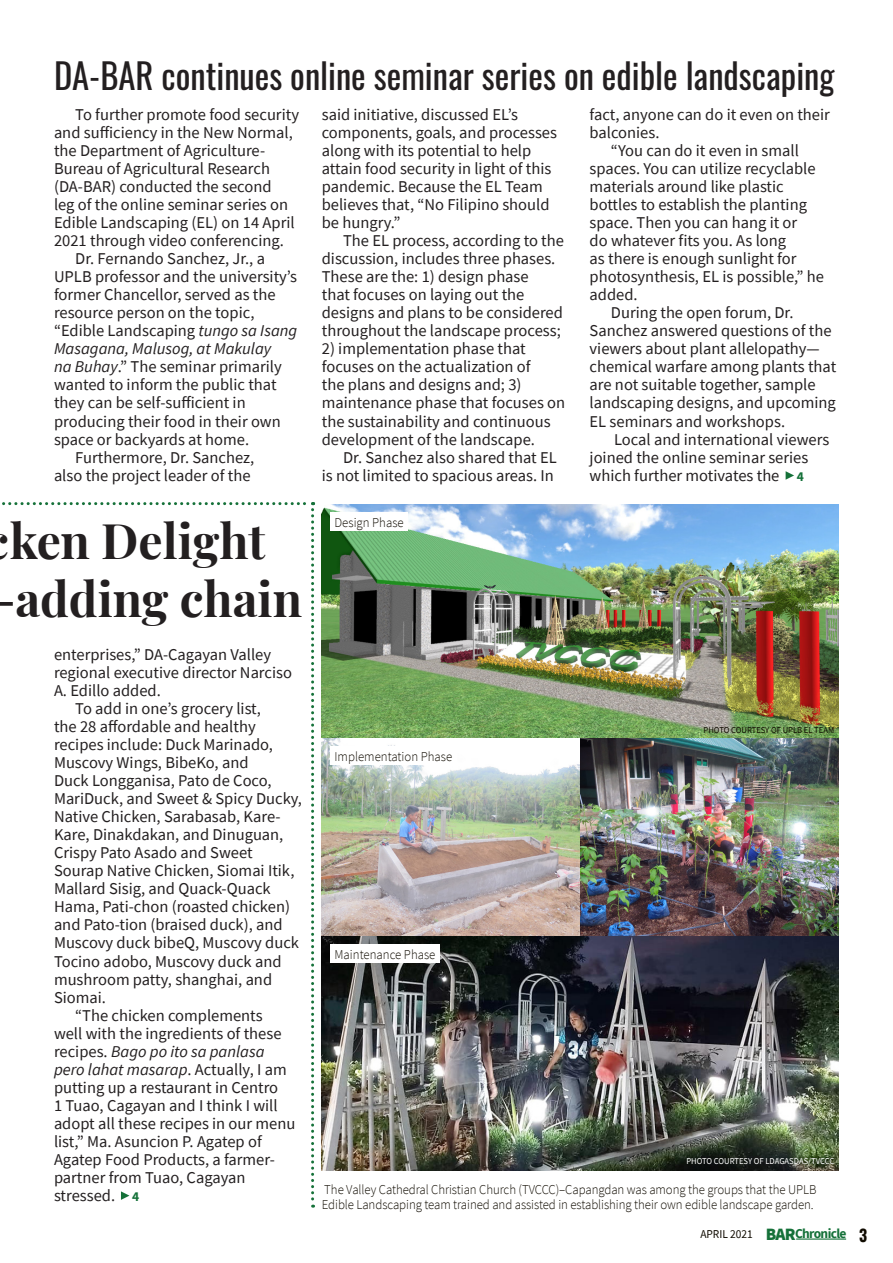
<style>
.page{position:relative;width:893px;height:1263px;background:#fff}
.page>*{position:absolute;margin:0;border:0;box-sizing:border-box;transform-origin:0 0}
.t1{font:700 48px/57.6px "Playfair Display";color:#231f20;text-align:center}
.Headline{font:34.65px "Oswald";color:#231f20}
.Headline-2{font:900 17.25px "Source Sans Pro";color:#157139}
.t2{font:16.5px/18px "Source Sans Pro";color:#231f20}
.Captions{font:700 16.5px "Oswald";color:#100b00;scale:.95 1}
.Captions-2{font:300 13.5px/15px "Source Sans Pro";letter-spacing:-.005em;color:#100b00;scale:.95 1}
.Headline-3{font:700 13.5px "Source Sans Pro";letter-spacing:-.05em;color:#157139}
.Contents{font:700 13.5px "Source Sans Pro";color:#157139}
.Captions-3{font:12px "Source Sans Pro";color:#100b00;scale:.95 1}
.Captions-4{font:9px "Source Sans Pro";color:#fff;scale:.95 1}
.Captions-5{font:9px "Source Sans Pro";color:#100b00;scale:.95 1}
.s1{font-style:italic}
</style>
<div class="page">
<hr style="left:796px;top:1238px;width:50px;height:1px;background:#157139">
<svg style="left:786px;top:471px;width:8px;height:9px"></svg>
<svg style="left:2px;top:502px;width:312px;height:705px"></svg>
<img style="left:322px;top:504px;width:517px;height:666px">
<div style="left:330px;top:513px;width:78px;height:18px;background:#fff"></div>
<div style="left:330px;top:747px;width:126px;height:18px;background:#fff"></div>
<div style="left:330px;top:945px;width:110px;height:18px;background:#fff"></div>
<p class="Headline" style="left:54px;top:45px;width:782px">DA-BAR continues online seminar series on edible landscaping</p>
<p class="t2" style="left:322px;top:106px;width:237px">said initiative, discussed EL’s components, goals, and processes along with its potential to help attain food security in light of this pandemic. Because the EL Team believes that, “No Filipino should be hungry.”</p>
<p class="t2" style="left:322px;top:232px;width:244px;text-indent:21px">The EL process, according to the discussion, includes three phases.<br>These are the: 1) design phase<br>that focuses on laying out the designs and plans to be considered throughout the landscape process;</p>
<p class="t2" style="left:322px;top:340px;width:245px">2) implementation phase that focuses on the actualization of<br>the plans and designs and; 3) maintenance phase that focuses on the sustainability and continuous development of the landscape.</p>
<p class="t2" style="left:322px;top:448px;width:237px;text-align:right">Dr. Sanchez also shared that EL<br>is not limited to spacious areas. In</p>
<p class="t2" style="left:54px;top:106px;width:247px;text-indent:21px">To further promote food security and sufficiency in the New Normal, the Department of Agriculture-Bureau of Agricultural Research (DA-BAR) conducted the second<br>leg of the online seminar series on Edible Landscaping (EL) on 14 April 2021 through video conferencing.</p>
<p class="t2" style="left:54px;top:250px;width:245px;text-indent:21px">Dr. Fernando Sanchez, Jr., a<br>UPLB professor and the university’s former Chancellor, served as the resource person on the topic, “Edible Landscaping <span class="s1">tungo sa Isang<br>Masagana, Malusog, at Makulay<br>na Buhay</span>.” The seminar primarily wanted to inform the public that they can be self-sufficient in producing their food in their own space or backyards at home.</p>
<p class="t2" style="left:54px;top:448px;width:202px;text-align:right">Furthermore, Dr. Sanchez, also the project leader of the</p>
<p class="t2" style="left:590px;top:106px;width:242px">fact, anyone can do it even on their balconies.</p>
<p class="t2" style="left:590px;top:142px;width:236px;text-indent:21px">“You can do it even in small spaces. You can utilize recyclable materials around like plastic bottles to establish the planting space. Then you can hang it or<br>do whatever fits you. As long<br>as there is enough sunlight for photosynthesis, EL is possible,” he added.</p>
<p class="t2" style="left:590px;top:304px;width:248px;text-indent:21px">During the open forum, Dr.<br>Sanchez answered questions of the viewers about plant allelopathy— chemical warfare among plants that are not suitable together, sample landscaping designs, and upcoming<br>EL seminars and workshops.</p>
<p class="t2" style="left:590px;top:430px;width:241px;text-indent:25px">Local and international viewers joined the online seminar series which further motivates the</p>
<p class="Contents" style="left:797px;top:467px;width:9px">4</p>
<h1 class="t1" style="left:-8px;top:508px;width:311px">ken Delight -adding chain</h1>
<p class="t2" style="left:54px;top:646px;width:239px">enterprises,” DA-Cagayan Valley regional executive director Narciso<br>A. Edillo added.</p>
<p class="t2" style="left:54px;top:700px;width:250px;text-indent:21px">To add in one’s grocery list,<br>the 28 affordable and healthy recipes include: Duck Marinado,<br>Muscovy Wings, BibeKo, and<br>Duck Longganisa, Pato de Coco,<br>MariDuck, and Sweet &amp; Spicy Ducky,<br>Native Chicken, Sarabasab, Kare-<br>Kare, Dinakdakan, and Dinuguan,<br>Crispy Pato Asado and Sweet<br>Sourap Native Chicken, Siomai Itik,<br>Mallard Sisig, and Quack-Quack<br>Hama, Pati-chon (roasted chicken) and Pato-tion (braised duck), and<br>Muscovy duck bibeQ, Muscovy duck<br>Tocino adobo, Muscovy duck and mushroom patty, shanghai, and<br>Siomai.</p>
<p class="t2" style="left:54px;top:1006px;width:243px;text-indent:21px">“The chicken complements<br>well with the ingredients of these recipes. <span class="s1">Bago po ito sa panlasa pero lahat masarap</span>. Actually, I am putting up a restaurant in Centro<br>1 Tuao, Cagayan and I think I will adopt all these recipes in our menu list,” Ma. Asuncion P. Agatep of<br>Agatep Food Products, a farmer&shy;partner from Tuao, Cagayan stressed.</p>
<p class="Contents" style="left:132px;top:1187px;width:9px">4</p>
<p class="Captions-2" style="left:335px;top:515px;width:74px">Design Phase</p>
<p class="Captions-2" style="left:335px;top:749px;width:125px">Implementation Phase</p>
<p class="Captions-2" style="left:335px;top:947px;width:108px">Maintenance Phase</p>
<p class="Captions-5" style="left:703px;top:724px;width:139px">PHOTO COURTESY OF UPLB EL TEAM</p>
<p class="Captions-4" style="left:686px;top:1155px;width:157px">PHOTO COURTESY OF LDAGASDAS/TVCCC</p>
<p class="Captions-2" style="left:322px;top:1182px;width:522px">The Valley Cathedral Christian Church (TVCCC)–Capangdan was among the groups that the UPLB<br>Edible Landscaping team trained and assisted in establishing their own edible landscape garden.</p>
<p class="Headline-3" style="left:795px;top:1224px;width:53px">Chronicle</p>
<p class="Captions-3" style="left:700px;top:1226px;width:57px">APRIL 2021</p>
<p class="Headline-2" style="left:766px;top:1222px;width:32px">BAR</p>
<p class="Captions" style="left:859px;top:1221px;width:10px">3</p>
</div>
